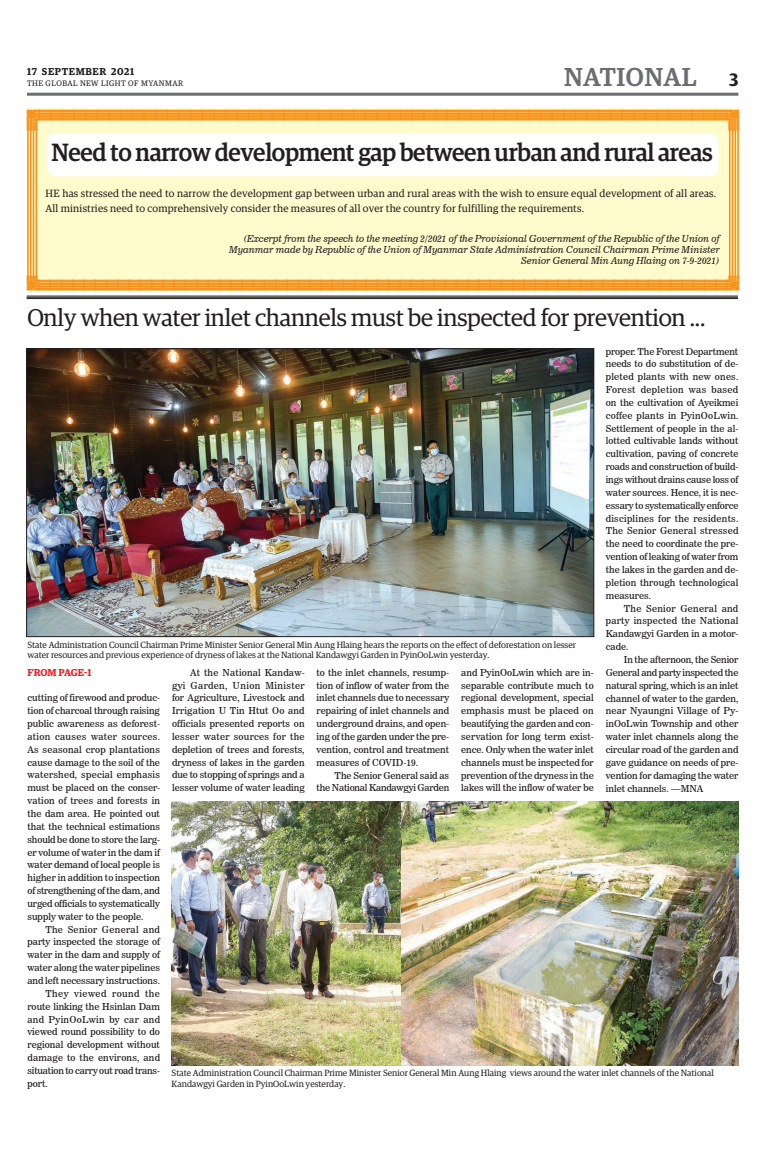
<style>
.page{position:relative;width:773px;height:1152px;background:#fff}
.page>*{position:absolute;margin:0;border:0;box-sizing:border-box;transform-origin:0 0}
.t1{font:500 26px "Guardian Egyp";letter-spacing:.02em;color:#6c6d70}
.t2{font:500 25px "Guardian Egyp";letter-spacing:-.015em;color:#231f20;scale:.96 1}
.t3{font:24.2px "Guardian Egyp";letter-spacing:-.01em;color:#231f20}
.t4{font:20px "Metrix Windings";letter-spacing:-.035em;color:#f7931d}
.t5{font:20px "Metrix Windings";letter-spacing:-.015em;color:#f7931d}
.t6{font:10.5px/14.6px "Guardian Egyp";letter-spacing:.02em;color:#231f20}
.t7{font:600 10px "Guardian Egyp";letter-spacing:.06em;color:#231f20}
.t8{font:600 10px "Guardian Egyp";letter-spacing:-.005em;color:#ee1d23}
.t9{font:9.5px/12.9px "News 706 BT Roman C";color:#231f20;text-align:justify}
.t10{font:9.5px/11.4px "News 706 BT Italic C";color:#231f20;text-align:right}
.t11{font:9.5px/12.9px "News 706 BT Roman C";letter-spacing:-.02em;color:#231f20;text-align:right}
.t12{font:9.5px "News 706 BT Roman C";letter-spacing:.03em;color:#231f20}
.t13{font:9.5px "News 706 BT Roman C";letter-spacing:.02em;color:#231f20}
.t14{font:9.5px "News 706 BT Roman C";letter-spacing:.045em;color:#231f20}
.t15{font:9px/10.8px "Guardian Egyp";color:#231f20}
.t16{font:8px "Guardian Egyp";letter-spacing:.06em;color:#231f20}
.s1{font-weight:600;font-size:18px;color:#231f20}
</style>
<div class="page">
<hr style="left:27px;top:93px;width:711px;height:3px;background:#6c6d70">
<div style="left:27px;top:108px;width:712px;height:182px;background:#fffbcc"></div>
<div style="left:47px;top:133px;width:671px;height:43px;background:#fff;border-radius:9px"></div>
<svg style="left:27px;top:110px;width:712px;height:20px"></svg>
<svg style="left:27px;top:276px;width:712px;height:14px"></svg>
<hr style="left:36px;top:127px;width:1px;height:156px;background:#f7931d">
<hr style="left:33px;top:127px;width:1px;height:156px;background:#f7931d">
<hr style="left:30px;top:127px;width:2px;height:156px;background:#f7931d">
<hr style="left:27px;top:127px;width:2px;height:156px;background:#f7931d">
<hr style="left:737px;top:130px;width:1px;height:146px;background:#f7931d">
<hr style="left:734px;top:130px;width:2px;height:146px;background:#f7931d">
<hr style="left:731px;top:130px;width:2px;height:146px;background:#f7931d">
<hr style="left:729px;top:130px;width:1px;height:146px;background:#f7931d">
<hr style="left:27px;top:298px;width:711px;height:1px;background:#231f20">
<hr style="left:27px;top:297px;width:711px;height:1px;background:#231f20">
<hr style="left:27px;top:296px;width:711px;height:1px;background:#231f20">
<img style="left:28px;top:351px;width:564px;height:284px">
<div style="left:26px;top:349px;width:568px;height:288px;border:1px solid #231f20"></div>
<img style="left:172px;top:802px;width:566px;height:263px">
<p class="t7" style="left:27px;top:64px;width:109px">17 SEPTEMBER 2021</p>
<p class="t16" style="left:27px;top:78px;width:158px">THE GLOBAL NEW LIGHT OF MYANMAR</p>
<h1 class="t1" style="left:564px;top:59px;width:176px">NATIONAL <span class="s1">3</span></h1>
<h3 class="t5" style="left:27px;top:110px;width:713px">BGGGGGGGGGGGGGGGGGGGGGGGGGGGGGGGGGGGGGGGGGGGGGGGGGGGGGGGGGGGA</h3>
<h2 class="t2" style="left:51px;top:134px;width:690px">Need to narrow development gap between urban and rural areas</h2>
<p class="t6" style="left:46px;top:185px;width:672px">HE has stressed the need to narrow the development gap between urban and rural areas with the wish to ensure equal development of all areas.<br>All ministries need to comprehensively consider the measures of all over the country for fulfilling the requirements.</p>
<p class="t10" style="left:229px;top:232px;width:492px">(Excerpt from the speech to the meeting 2/2021 of the Provisional Government of the Republic of the Union of<br>Myanmar made by Republic of the Union of Myanmar State Administration Council Chairman Prime Minister<br>Senior General Min Aung Hlaing on 7-9-2021)</p>
<h3 class="t4" style="left:27px;top:276px;width:713px">CHHHHHHHHHHHHHHHHHHHHHHHHHHHHHHHHHHHHHHHHHHHHHHHHHHHHHHHHHHHHHD</h3>
<h3 class="t3" style="left:27px;top:301px;width:679px">Only when water inlet channels must be inspected for prevention ...</h3>
<p class="t9" style="left:605px;top:345px;width:134px">proper. The Forest Department needs to do substitution of de&shy;pleted plants with new ones.<br>Forest depletion was based on the cultivation of Ayeikmei coffee plants in PyinOoLwin.<br>Settlement of people in the al&shy;lotted cultivable lands without cultivation, paving of concrete roads and construction of build&shy;ings without drains cause loss of water sources. Hence, it is nec&shy;essary to systematically enforce disciplines for the residents.<br>The Senior General stressed the need to coordinate the pre&shy;vention of leaking of water from the lakes in the garden and de&shy;pletion through technological measures.</p>
<p class="t9" style="left:605px;top:602px;width:134px;text-indent:18px">The Senior General and party inspected the National Kandawgyi Garden in a motor&shy;cade.</p>
<p class="t9" style="left:605px;top:653px;width:134px;text-indent:18px">In the afternoon, the Senior General and party inspected the natural spring, which is an inlet channel of water to the garden, near Nyaungni Village of Py&shy;inOoLwin Township and other water inlet channels along the circular road of the garden and gave guidance on needs of pre&shy;vention for damaging the water inlet channels. —MNA</p>
<p class="t15" style="left:27px;top:639px;width:550px">State Administration Council Chairman Prime Minister Senior General Min Aung Hlaing hears the reports on the effect of deforestation on lesser water resources and previous experience of dryness of lakes at the National Kandawgyi Garden in PyinOoLwin yesterday.</p>
<p class="t9" style="left:172px;top:666px;width:134px;text-indent:18px">At the National Kandaw&shy;gyi Garden, Union Minister for Agriculture, Livestock and Irrigation U Tin Htut Oo and officials presented reports on lesser water sources for the depletion of trees and forests, dryness of lakes in the garden due to stopping of springs and a lesser volume of water leading</p>
<p class="t9" style="left:316px;top:666px;width:134px">to the inlet channels, resump&shy;tion of inflow of water from the inlet channels due to necessary repairing of inlet channels and underground drains, and open&shy;ing of the garden under the pre&shy;vention, control and treatment measures of COVID-19.</p>
<p class="t9" style="left:461px;top:666px;width:134px">and PyinOoLwin which are in&shy;separable contribute much to regional development, special emphasis must be placed on beautifying the garden and con&shy;servation for long term exist&shy;ence. Only when the water inlet channels must be inspected for prevention of the dryness in the lakes will the inflow of water be</p>
<p class="t8" style="left:28px;top:665px;width:65px">FROM PAGE-1</p>
<p class="t9" style="left:27px;top:691px;width:134px">cutting of firewood and produc&shy;tion of charcoal through raising public awareness as deforest&shy;ation causes water sources.<br>As seasonal crop plantations cause damage to the soil of the watershed, special emphasis must be placed on the conser&shy;vation of trees and forests in the dam area. He pointed out that the technical estimations should be done to store the larg&shy;er volume of water in the dam if water demand of local people is higher in addition to inspection of strengthening of the dam, and urged officials to systematically supply water to the people.</p>
<p class="t12" style="left:45px;top:924px;width:116px">The Senior General and</p>
<p class="t9" style="left:27px;top:936px;width:134px">party inspected the storage of</p>
<p class="t9" style="left:27px;top:948px;width:134px">water in the dam and supply of</p>
<p class="t9" style="left:27px;top:961px;width:134px">water along the water pipelines</p>
<p class="t9" style="left:27px;top:974px;width:134px">and left necessary instructions.</p>
<p class="t14" style="left:45px;top:988px;width:116px">They viewed round the</p>
<p class="t9" style="left:27px;top:1000px;width:134px">route linking the Hsinlan Dam</p>
<p class="t12" style="left:27px;top:1013px;width:134px">and PyinOoLwin by car and</p>
<p class="t9" style="left:27px;top:1026px;width:134px">viewed round possibility to do</p>
<p class="t9" style="left:27px;top:1038px;width:134px">regional development without</p>
<p class="t13" style="left:27px;top:1052px;width:134px">damage to the environs, and</p>
<p class="t11" style="left:27px;top:1064px;width:134px">situation to carry out road trans-</p>
<p class="t9" style="left:27px;top:1077px;width:22px">port.</p>
<p class="t11" style="left:316px;top:769px;width:134px">The Senior General said as<br>the National Kandawgyi Garden</p>
<p class="t15" style="left:172px;top:1067px;width:543px">State Administration Council Chairman Prime Minister Senior General Min Aung Hlaing views around the water inlet channels of the National<br>Kandawgyi Garden in PyinOoLwin yesterday.</p>
</div>
